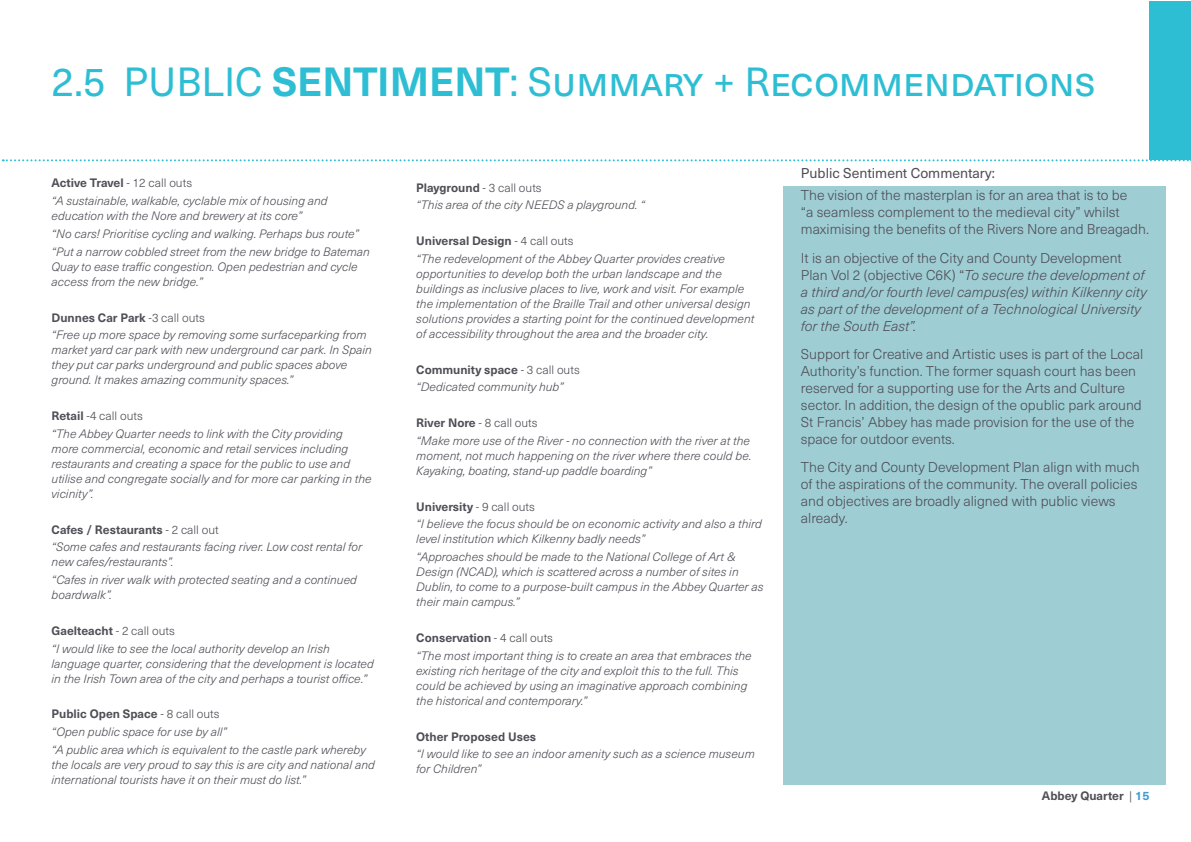
<style>
.page{position:relative;width:1191px;height:842px;background:#fff}
.page>*{position:absolute;margin:0;border:0;box-sizing:border-box;transform-origin:0 0}
.OMP_Headings_-_Chapter_B{font:40px "Neue Haas Unica W1 G";color:#2ebed4}
.OMP_Body_of_text_-_Left_aligned{font:300 14px/17px "Neue Haas Unica W1 G";color:#4f4e56}
.OMP_Body_of_text_-_Left_aligned-2{font:italic 300 14px/17px "Neue Haas Unica W1 G";color:#4f4e56}
.OMP_Body_of_text_-_Bullet_points{font:14px "Neue Haas Unica W1 G";color:#4f4e56}
.OMP_Body_of_text_-_Left_aligned-3{font:italic 300 12px/15px "Neue Haas Unica W1 G";color:#4f4e56}
.OMP_Body_of_text_-_Left_aligned-4{font:700 12px "Neue Haas Unica W1 G";color:#4f4e56}
.OMP_Body_of_text_-_Left_aligned-5{font:300 12px "Neue Haas Unica W1 G";color:#4f4e56}
.s1{font-weight:700}
.s2{font-weight:300}
.s3{font-style:normal}
.s4{color:#419bd2}
</style>
<div class="page">
<div style="left:1149px;top:1px;width:42px;height:158px;background:#2ebed4"></div>
<svg style="left:3px;top:159px;width:1188px;height:2px"></svg>
<div style="left:783px;top:186px;width:383px;height:598px;background:#9fcdd4"></div>
<p class="OMP_Headings_-_Chapter_B" style="left:52px;top:52px;width:1045px">2.5 PUBLIC <span class="s1">SENTIMENT</span>: Summary + Recommendations</p>
<p class="OMP_Body_of_text_-_Left_aligned-4" style="left:52px;top:174px;width:142px">Active Travel <span class="s2">- 12 call outs</span></p>
<p class="OMP_Body_of_text_-_Left_aligned-3" style="left:52px;top:193px;width:278px">“A sustainable, walkable, cyclable mix of housing and education with the Nore and brewery at its core”</p>
<p class="OMP_Body_of_text_-_Left_aligned-3" style="left:52px;top:226px;width:309px">“No cars! Prioritise cycling and walking. Perhaps bus route”</p>
<p class="OMP_Body_of_text_-_Left_aligned-3" style="left:52px;top:244px;width:320px">“Put a narrow cobbled street from the new bridge to Bateman<br>Quay to ease traffic congestion. Open pedestrian and cycle access from the new bridge.”</p>
<p class="OMP_Body_of_text_-_Left_aligned-4" style="left:52px;top:308px;width:155px">Dunnes Car Park <span class="s2">-3 call outs</span></p>
<p class="OMP_Body_of_text_-_Left_aligned-3" style="left:52px;top:327px;width:322px">“Free up more space by removing some surfaceparking from market yard car park with new underground car park. In Spain they put car parks underground and public spaces above ground. It makes amazing community spaces.”</p>
<p class="OMP_Body_of_text_-_Left_aligned-5" style="left:52px;top:407px;width:93px"><span class="s1">Retail</span> -4 call outs</p>
<p class="OMP_Body_of_text_-_Left_aligned-3" style="left:52px;top:426px;width:322px">“The Abbey Quarter needs to link with the City providing more commercial, economic and retail services including restaurants and creating a space for the public to use and utilise and congregate socially and for more car parking in the vicinity”.</p>
<p class="OMP_Body_of_text_-_Left_aligned-4" style="left:52px;top:520px;width:169px">Cafes / Restaurants <span class="s2">- 2 call out</span></p>
<p class="OMP_Body_of_text_-_Left_aligned-3" style="left:52px;top:539px;width:312px">“Some cafes and restaurants facing river. Low cost rental for new cafes/restaurants”.</p>
<p class="OMP_Body_of_text_-_Left_aligned-3" style="left:52px;top:572px;width:307px">“Cafes in river walk with protected seating and a continued boardwalk”.</p>
<p class="OMP_Body_of_text_-_Left_aligned-4" style="left:52px;top:621px;width:125px">Gaelteacht <span class="s2">- 2 call outs</span></p>
<p class="OMP_Body_of_text_-_Left_aligned-3" style="left:52px;top:640px;width:324px">“I would like to see the local authority develop an Irish language quarter, considering that the development is located in the Irish Town area of the city and perhaps a tourist office.”</p>
<p class="OMP_Body_of_text_-_Left_aligned-4" style="left:52px;top:705px;width:170px">Public Open Space <span class="s2">- 8 call outs</span></p>
<p class="OMP_Body_of_text_-_Left_aligned-3" style="left:52px;top:724px;width:177px">“Open public space for use by all”</p>
<p class="OMP_Body_of_text_-_Left_aligned-3" style="left:52px;top:742px;width:325px">“A public area which is equivalent to the castle park whereby the locals are very proud to say this is are city and national and international tourists have it on their must do list.”</p>
<p class="OMP_Body_of_text_-_Left_aligned-4" style="left:416px;top:178px;width:127px">Playground <span class="s2">- 3 call outs</span></p>
<p class="OMP_Body_of_text_-_Left_aligned-3" style="left:416px;top:197px;width:230px">“This area of the city NEEDS a playground. “</p>
<p class="OMP_Body_of_text_-_Left_aligned-4" style="left:416px;top:232px;width:159px">Universal Design <span class="s2">- 4 call outs</span></p>
<p class="OMP_Body_of_text_-_Left_aligned-3" style="left:416px;top:251px;width:339px">“The redevelopment of the Abbey Quarter provides creative opportunities to develop both the urban landscape and the buildings as inclusive places to live, work and visit. For example the implementation of the Braille Trail and other universal design solutions provides a starting point for the continued development of accessibility throughout the area and the broader city.</p>
<p class="OMP_Body_of_text_-_Left_aligned-4" style="left:416px;top:360px;width:165px">Community space <span class="s2">- 3 call outs</span></p>
<p class="OMP_Body_of_text_-_Left_aligned-3" style="left:416px;top:379px;width:149px">“Dedicated community hub”</p>
<p class="OMP_Body_of_text_-_Left_aligned-5" style="left:416px;top:414px;width:123px"><span class="s1">River Nore</span> - 8 call outs</p>
<p class="OMP_Body_of_text_-_Left_aligned-3" style="left:416px;top:433px;width:337px">“Make more use of the River - no connection with the river at the moment, not much happening on the river where there could be.<br>Kayaking, boating, stand-up paddle boarding”</p>
<p class="OMP_Body_of_text_-_Left_aligned-4" style="left:416px;top:497px;width:120px">University <span class="s2">- 9 call outs</span></p>
<p class="OMP_Body_of_text_-_Left_aligned-3" style="left:416px;top:516px;width:347px">“I believe the focus should be on economic activity and also a third level institution which Kilkenny badly needs”</p>
<p class="OMP_Body_of_text_-_Left_aligned-3" style="left:416px;top:549px;width:349px">“Approaches should be made to the National College of Art &amp; Design (NCAD), which is scattered across a number of sites in Dublin, to come to a purpose-built campus in the Abbey Quarter as their main campus.”</p>
<p class="OMP_Body_of_text_-_Left_aligned-4" style="left:416px;top:629px;width:138px">Conservation <span class="s2">- 4 call outs</span></p>
<p class="OMP_Body_of_text_-_Left_aligned-3" style="left:416px;top:647px;width:337px">“The most important thing is to create an area that embraces the existing rich heritage of the city and exploit this to the full. This could be achieved by using an imaginative approach combining the historical and contemporary.”</p>
<p class="OMP_Body_of_text_-_Left_aligned-4" style="left:416px;top:727px;width:121px">Other Proposed Uses</p>
<p class="OMP_Body_of_text_-_Left_aligned-3" style="left:416px;top:746px;width:340px">“I would like to see an indoor amenity such as a science museum for Children”</p>
<p class="OMP_Body_of_text_-_Bullet_points" style="left:801px;top:162px;width:196px">Public Sentiment Commentary:</p>
<p class="OMP_Body_of_text_-_Left_aligned" style="left:801px;top:186px;width:349px">The vision of the masterplan is for an area that is to be<br>“a seamless complement to the medieval city” whilst maximising the benefits of the Rivers Nore and Breagadh.</p>
<p class="OMP_Body_of_text_-_Left_aligned-2" style="left:801px;top:249px;width:347px"><span class="s3">It is an objective of the City and County Development Plan Vol 2 (objective C6K) “</span>To secure the development of a third and/or fourth level campus(es) within Kilkenny city as part of the development of a Technological University for the South East”.</p>
<p class="OMP_Body_of_text_-_Left_aligned" style="left:801px;top:345px;width:344px">Support for Creative and Artistic uses is part of the Local Authority’s function. The former squash court has been reserved for a supporting use for the Arts and Culture sector. In addition, the design of the opublic park around St Francis’ Abbey has made provision for the use of the space for outdoor events.</p>
<p class="OMP_Body_of_text_-_Left_aligned" style="left:801px;top:458px;width:340px">The City and County Development Plan align with much of the aspirations of the community. The overall policies and objectives are broadly aligned with public views already.</p>
<p class="OMP_Body_of_text_-_Left_aligned-4" style="left:1042px;top:787px;width:109px">Abbey Quarter <span class="s2">|</span> <span class="s4">15</span></p>
</div>
